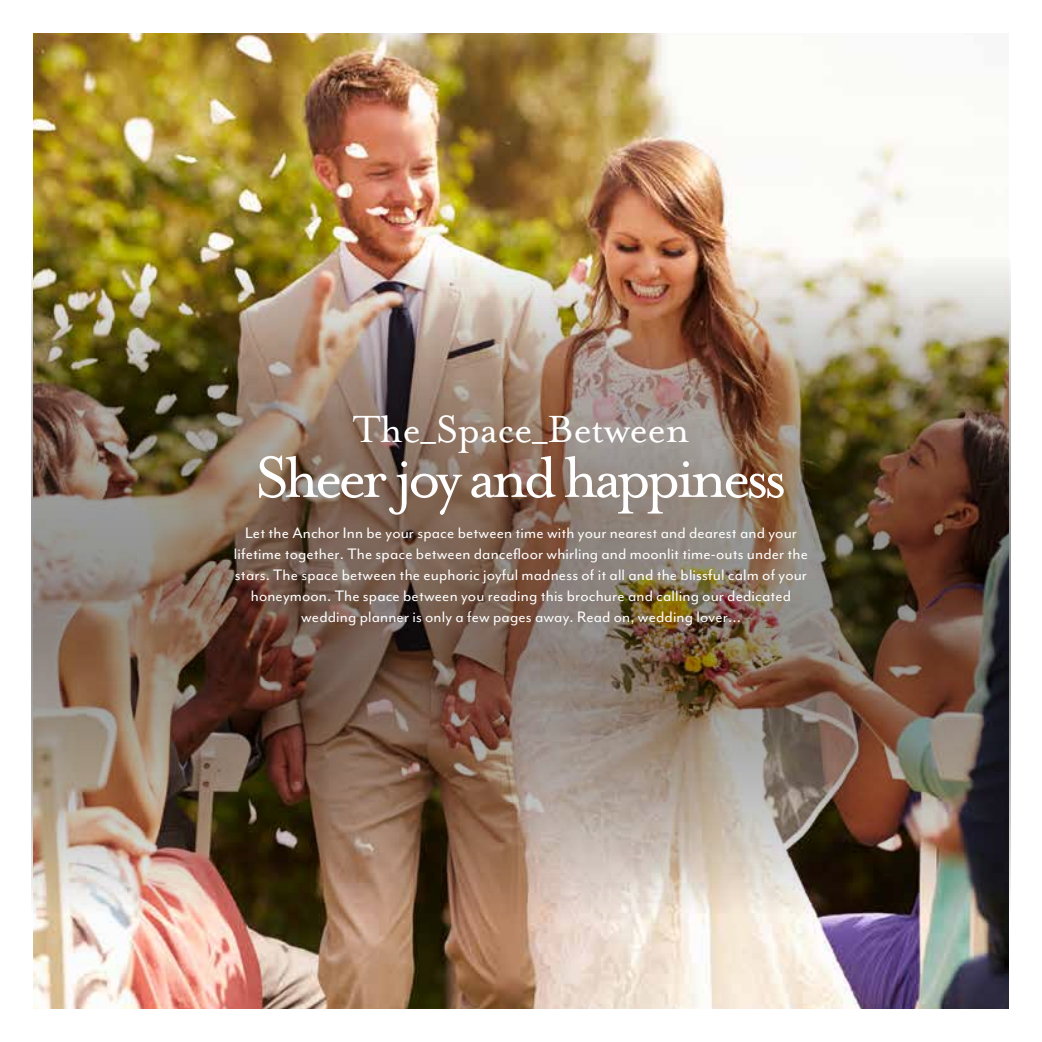
<style>
.page{position:relative;width:1042px;height:1042px;background:#fff}
.page>*{position:absolute;margin:0;border:0;box-sizing:border-box;transform-origin:0 0}
.t1{font:66.5px "Mrs Eaves OT";letter-spacing:-.07em;color:#fff}
.t2{font:43.57px "Mrs Eaves OT";letter-spacing:-.01em;color:#fff}
.t3{font:17.5px/21px "Mr Eaves Mod OT";letter-spacing:.01em;color:#fff;text-align:center}
</style>
<div class="page">
<img style="left:33px;top:33px;width:976px;height:976px">
<img style="left:32px;top:257px;width:978px;height:672px">
<h2 class="t2" style="left:353px;top:404px;width:338px">The_Space_Between</h2>
<h1 class="t1" style="left:255px;top:439px;width:534px">Sheer joy and happiness</h1>
<p class="t3" style="left:234px;top:522px;width:576px">Let the Anchor Inn be your space between time with your nearest and dearest and your lifetime together. The space between dancefloor whirling and moonlit time-outs under the stars. The space between the euphoric joyful madness of it all and the blissful calm of your honeymoon. The space between you reading this brochure and calling our dedicated wedding planner is only a few pages away. Read on, wedding lover...</p>
</div>
